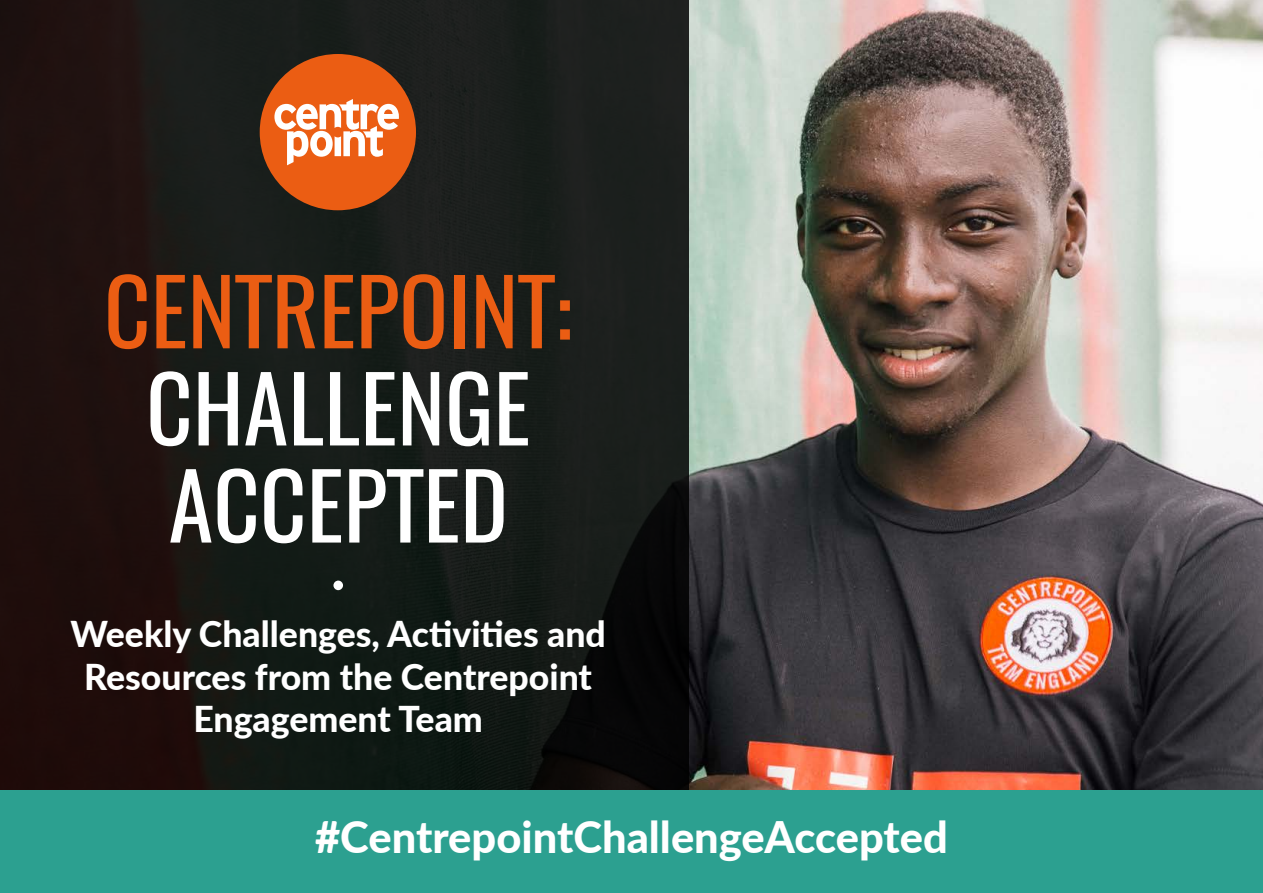
<style>
.page{position:relative;width:1263px;height:893px;background:#fff}
.page>*{position:absolute;margin:0;border:0;box-sizing:border-box;transform-origin:0 0}
.t1{font:90.6px/97.1px "Oswald";color:#fff}
.t2{font:90.6px "Oswald";color:#eb5d13}
.t3{font:700 51px "Interstate";color:#fff}
.t4{font:800 43.5px "Lato";color:#fff}
.t5{font:800 35.55px/42.8px "Lato";color:#fff;text-align:center}
</style>
<div class="page">
<img style="left:689px;top:0;width:574px;height:791px">
<svg style="left:0;top:0;width:689px;height:791px;background:#181815"></svg>
<div style="left:0;top:791px;width:1263px;height:102px;background:#2ca090"></div>
<div style="left:260px;top:54px;width:156px;height:156px;background:#eb5d13;border-radius:50%"></div>
<svg style="left:274px;top:99px;width:125px;height:66px"></svg>
<h1 class="t2" style="left:104px;top:249px;width:470px">CENTREPOINT:</h1>
<h1 class="t1" style="left:146px;top:360px;width:386px">CHALLENGE<br>ACCEPTED</h1>
<h2 class="t3" style="left:331px;top:558px;width:15px">·</h2>
<p class="t5" style="left:70px;top:611px;width:537px">Weekly Challenges, Activities and<br>Resources from the Centrepoint<br>Engagement Team</p>
<p class="t4" style="left:315px;top:805px;width:634px">#CentrepointChallengeAccepted</p>
</div>
